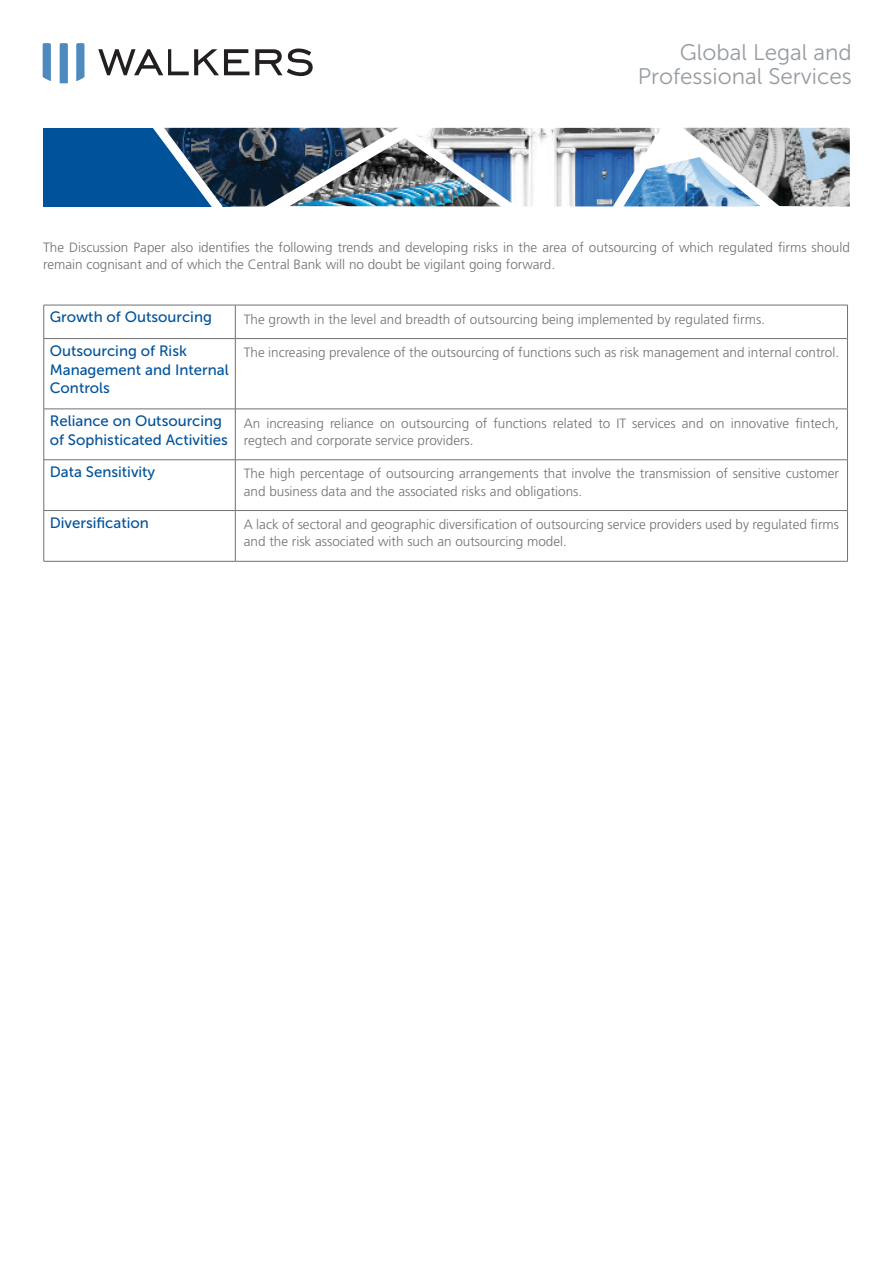
<style>
.page{position:relative;width:893px;height:1263px;background:#fff}
.page>*{position:absolute;margin:0;border:0;box-sizing:border-box;transform-origin:0 0}
.t1{font:22.5px/24px "Museo Sans 300";color:#959ca2;text-align:right}
.t2{font:15px/18.8px "Museo Sans 500";color:#00539b}
.t3{font:300 13.5px/17.2px "Frutiger LT Pro";color:#717074}
</style>
<div class="page">
<svg style="left:98px;top:49px;width:151px;height:26px"></svg>
<svg style="left:255px;top:49px;width:58px;height:27px"></svg>
<svg style="left:43px;top:43px;width:8px;height:38px"></svg>
<svg style="left:60px;top:43px;width:8px;height:40px"></svg>
<svg style="left:76px;top:43px;width:8px;height:38px"></svg>
<div style="left:43px;top:128px;width:188px;height:79px;background:#00539b"></div>
<img style="left:232px;top:128px;width:370px;height:79px">
<img style="left:796px;top:128px;width:54px;height:78px">
<hr style="left:44px;top:305px;width:191px;height:1px;background:#717074">
<hr style="left:44px;top:305px;width:1px;height:33px;background:#717074">
<hr style="left:44px;top:338px;width:191px;height:1px;background:#717074">
<hr style="left:44px;top:339px;width:1px;height:70px;background:#717074">
<hr style="left:44px;top:409px;width:191px;height:1px;background:#717074">
<hr style="left:44px;top:409px;width:1px;height:51px;background:#717074">
<hr style="left:235px;top:305px;width:613px;height:1px;background:#717074">
<hr style="left:235px;top:305px;width:1px;height:33px;background:#717074">
<hr style="left:847px;top:305px;width:1px;height:33px;background:#717074">
<hr style="left:235px;top:338px;width:613px;height:1px;background:#717074">
<hr style="left:235px;top:339px;width:1px;height:70px;background:#717074">
<hr style="left:847px;top:339px;width:1px;height:70px;background:#717074">
<hr style="left:235px;top:409px;width:613px;height:1px;background:#717074">
<hr style="left:235px;top:409px;width:1px;height:51px;background:#717074">
<hr style="left:847px;top:409px;width:1px;height:51px;background:#717074">
<hr style="left:44px;top:459px;width:191px;height:1px;background:#717074">
<hr style="left:44px;top:460px;width:1px;height:50px;background:#717074">
<hr style="left:44px;top:510px;width:191px;height:1px;background:#717074">
<hr style="left:44px;top:511px;width:1px;height:50px;background:#717074">
<hr style="left:44px;top:561px;width:191px;height:1px;background:#717074">
<hr style="left:235px;top:459px;width:613px;height:1px;background:#717074">
<hr style="left:235px;top:460px;width:1px;height:50px;background:#717074">
<hr style="left:847px;top:460px;width:1px;height:50px;background:#717074">
<hr style="left:235px;top:510px;width:613px;height:1px;background:#717074">
<hr style="left:235px;top:511px;width:1px;height:50px;background:#717074">
<hr style="left:847px;top:511px;width:1px;height:50px;background:#717074">
<hr style="left:235px;top:561px;width:613px;height:1px;background:#717074">
<svg style="left:153px;top:127px;width:79px;height:80px"></svg>
<img style="left:251px;top:127px;width:280px;height:80px">
<svg style="left:602px;top:127px;width:194px;height:80px"></svg>
<h1 class="t1" style="left:638px;top:40px;width:216px">Global Legal and<br>Professional Services</h1>
<p class="t3" style="left:43px;top:239px;width:808px">The Discussion Paper also identifies the following trends and developing risks in the area of outsourcing of which regulated firms should remain cognisant and of which the Central Bank will no doubt be vigilant going forward.</p>
<p class="t2" style="left:50px;top:308px;width:164px">Growth of Outsourcing</p>
<p class="t3" style="left:244px;top:310px;width:523px">The growth in the level and breadth of outsourcing being implemented by regulated firms.</p>
<p class="t2" style="left:50px;top:341px;width:180px">Outsourcing of Risk<br>Management and Internal<br>Controls</p>
<p class="t3" style="left:244px;top:344px;width:597px">The increasing prevalence of the outsourcing of functions such as risk management and internal control.</p>
<p class="t2" style="left:50px;top:412px;width:180px">Reliance on Outsourcing of Sophisticated Activities</p>
<p class="t3" style="left:244px;top:414px;width:597px">An increasing reliance on outsourcing of functions related to IT services and on innovative fintech, regtech and corporate service providers.</p>
<p class="t2" style="left:50px;top:462px;width:107px">Data Sensitivity</p>
<p class="t3" style="left:244px;top:465px;width:597px">The high percentage of outsourcing arrangements that involve the transmission of sensitive customer and business data and the associated risks and obligations.</p>
<p class="t2" style="left:50px;top:513px;width:101px">Diversification</p>
<p class="t3" style="left:244px;top:516px;width:597px">A lack of sectoral and geographic diversification of outsourcing service providers used by regulated firms and the risk associated with such an outsourcing model.</p>
</div>
